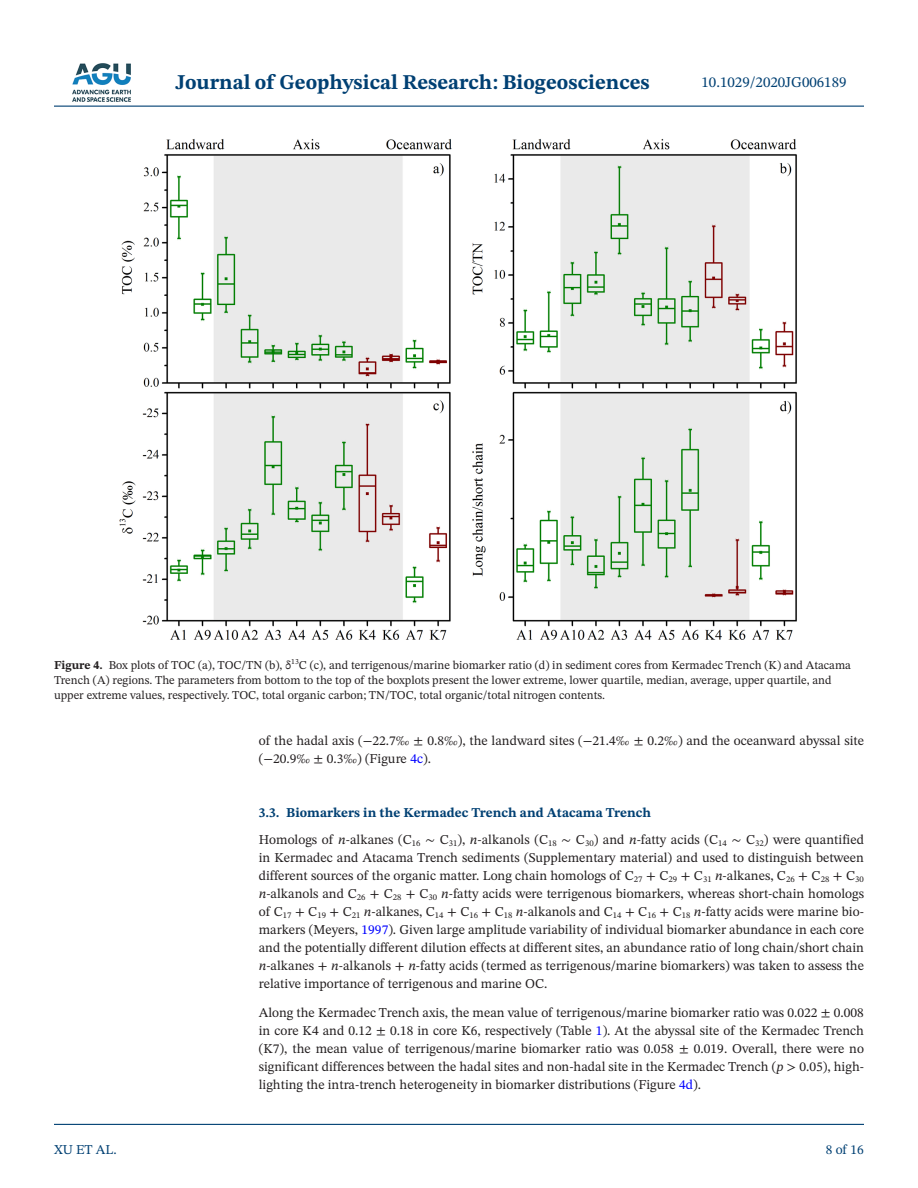
<style>
.page{position:relative;width:918px;height:1188px;background:#fff}
.page>*{position:absolute;margin:0;border:0;box-sizing:border-box;transform-origin:0 0}
.t1{font:700 21px "STIX Two Text";color:#004073}
.t2{font:15px "STIX Two Text";color:#004073}
.t3{font:13.5px/18px "STIX Two Text";color:#231f20}
.t4{font:13.5px "STIX Two Text";color:#004073}
.t5{font:12px/15px "STIX Two Text";color:#231f20}
.t6{font:7.8px "STIX Two Text";color:#231f20}
.s1{font-weight:700}
.s2{color:#00f}
.s3{font-weight:700;color:#004073}
.s4{font-style:italic}
.s5{font-family:"STIX Two Math"}
</style>
<div class="page">
<hr style="left:54px;top:106px;width:810px;height:1px;background:#004073">
<hr style="left:54px;top:1124px;width:810px;height:1px;background:#004073">
<img style="left:72px;top:63px;width:59px;height:39px">
<img style="left:119px;top:139px;width:678px;height:501px">
<h1 class="t1" style="left:175px;top:67px;width:476px">Journal of Geophysical Research: Biogeosciences</h1>
<p class="t2" style="left:702px;top:72px;width:147px">10.1029/2020JG006189</p>
<p class="t5" style="left:54px;top:658px;width:239px"><span class="s1">Figure 4.</span> Box plots of TOC (a), TOC/TN (b), δ</p>
<p class="t6" style="left:291px;top:656px;width:9px">13</p>
<p class="t5" style="left:54px;top:658px;width:799px;text-indent:245px">C (c), and terrigenous/marine biomarker ratio (d) in sediment cores from Kermadec Trench (K) and Atacama<br>Trench (A) regions. The parameters from bottom to the top of the boxplots present the lower extreme, lower quartile, median, average, upper quartile, and upper extreme values, respectively. TOC, total organic carbon; TN/TOC, total organic/total nitrogen contents.</p>
<p class="t3" style="left:259px;top:732px;width:607px">of the hadal axis (−22.7‰ ± 0.8‰), the landward sites (−21.4‰ ± 0.2‰) and the oceanward abyssal site (−20.9‰ ± 0.3‰) (Figure <span class="s2">4c</span>).</p>
<p class="t4" style="left:54px;top:1140px;width:64px">XU ET AL.</p>
<p class="t3" style="left:259px;top:799px;width:607px;line-height:27px"><span class="s3">3.3. Biomarkers in the Kermadec Trench and Atacama Trench<br></span>Homologs of <span class="s4">n</span>-alkanes (C<sub>16</sub> <span class="s5">∼</span> C<sub>31</sub>), <span class="s4">n</span>-alkanols (C<sub>18</sub> <span class="s5">∼</span> C<sub>30</sub>) and <span class="s4">n</span>-fatty acids (C<sub>14</sub> <span class="s5">∼</span> C<sub>32</sub>) were quantified</p>
<p class="t3" style="left:259px;top:849px;width:607px;text-align:justify">in Kermadec and Atacama Trench sediments (Supplementary material) and used to distinguish between different sources of the organic matter. Long chain homologs of C<sub>27</sub> + C<sub>29</sub> + C<sub>31</sub> <span class="s4">n</span>-alkanes, C<sub>26</sub> + C<sub>28</sub> + C<sub>30 </sub><span class="s4">n</span>-alkanols and C<sub>26</sub> + C<sub>28</sub> + C<sub>30</sub> <span class="s4">n</span>-fatty acids were terrigenous biomarkers, whereas short-chain homologs of C<sub>17</sub> + C<sub>19</sub> + C<sub>21</sub> <span class="s4">n</span>-alkanes, C<sub>14</sub> + C<sub>16</sub> + C<sub>18</sub> <span class="s4">n</span>-alkanols and C<sub>14</sub> + C<sub>16</sub> + C<sub>18</sub> <span class="s4">n</span>-fatty acids were marine bio&shy;markers (Meyers, <span class="s2">1997</span>). Given large amplitude variability of individual biomarker abundance in each core and the potentially different dilution effects at different sites, an abundance ratio of long chain/short chain <span class="s4">n</span>-alkanes + <span class="s4">n</span>-alkanols + <span class="s4">n</span>-fatty acids (termed as terrigenous/marine biomarkers) was taken to assess the relative importance of terrigenous and marine OC.</p>
<p class="t3" style="left:259px;top:1003px;width:607px;text-align:justify">Along the Kermadec Trench axis, the mean value of terrigenous/marine biomarker ratio was 0.022 ± 0.008 in core K4 and 0.12 ± 0.18 in core K6, respectively (Table <span class="s2">1</span>). At the abyssal site of the Kermadec Trench (K7), the mean value of terrigenous/marine biomarker ratio was 0.058 ± 0.019. Overall, there were no significant differences between the hadal sites and non-hadal site in the Kermadec Trench (<span class="s4">p</span> &gt; 0.05), high&shy;lighting the intra-trench heterogeneity in biomarker distributions (Figure <span class="s2">4d</span>).</p>
<p class="t4" style="left:826px;top:1140px;width:40px">8 of 16</p>
</div>
